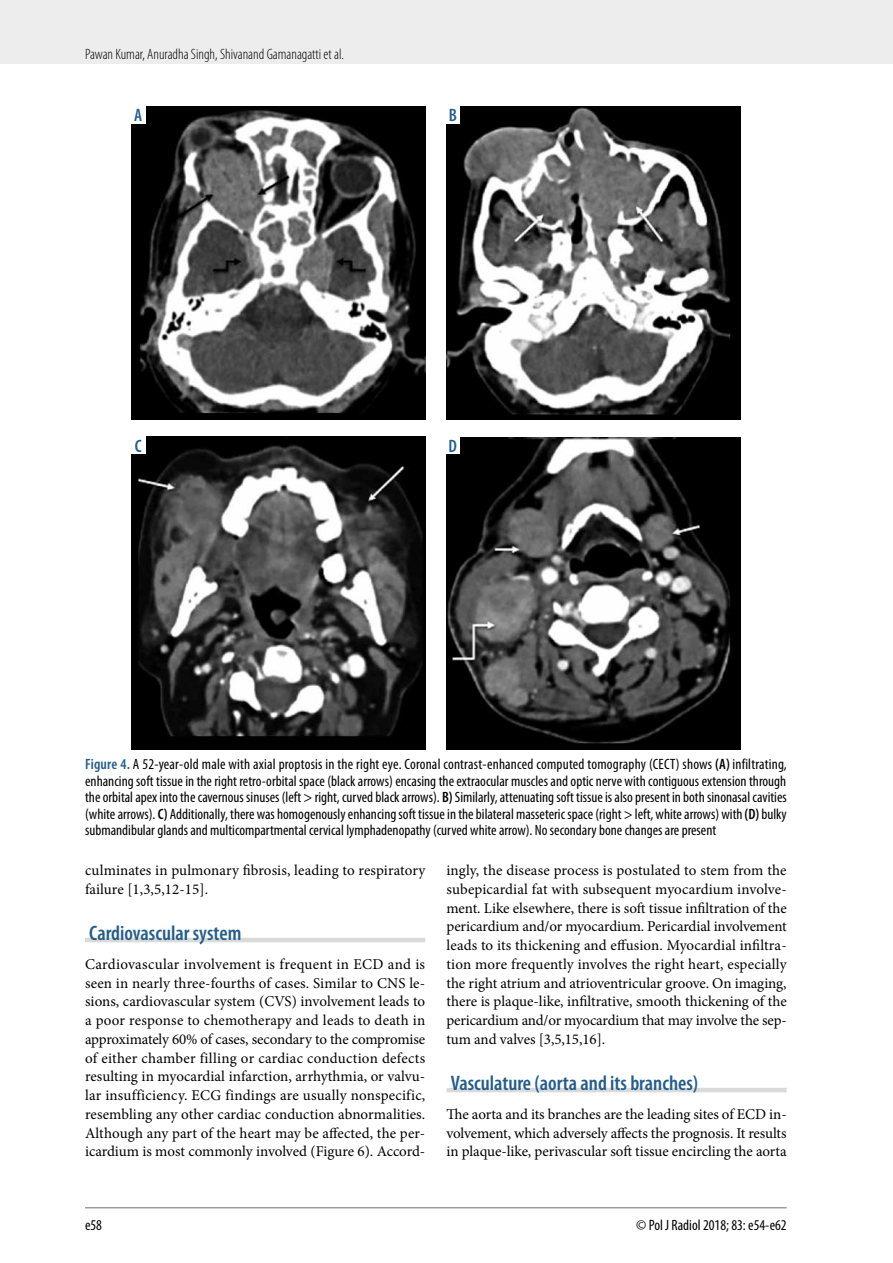
<style>
.page{position:relative;width:893px;height:1263px;background:#fff}
.page>*{position:absolute;margin:0;border:0;box-sizing:border-box;transform-origin:0 0}
.t1{font:600 condensed 21px "Myriad Pro";color:#245d8c}
.t2{font:600 condensed 18px "Myriad Pro";color:#245d8c}
.t3{font:15px/18.8px "Minion Pro";letter-spacing:-.005em;color:#000;text-align:justify}
.t4{font:condensed 15px/16.5px "Myriad Pro";color:#000;text-align:justify}
.t5{font:300 condensed 15px "Myriad Pro";color:#000}
.s1{font-weight:600;color:#245d8c}
.s2{font-weight:600}
</style>
<div class="page">
<div style="left:0;top:0;width:893px;height:64px;background:#ededed"></div>
<hr style="left:85px;top:1207px;width:702px;height:1px;background:#9d9d9c">
<img style="left:132px;top:106px;width:293px;height:313px">
<img style="left:447px;top:106px;width:293px;height:313px">
<img style="left:132px;top:436px;width:293px;height:313px">
<img style="left:447px;top:437px;width:293px;height:312px">
<hr style="left:85px;top:938px;width:340px;height:4px;background:#dadada">
<hr style="left:446px;top:1088px;width:341px;height:4px;background:#dadada">
<div style="left:131px;top:105px;width:15px;height:19px;background:#fff"></div>
<div style="left:131px;top:435px;width:15px;height:19px;background:#fff"></div>
<div style="left:445px;top:105px;width:15px;height:19px;background:#fff"></div>
<div style="left:445px;top:435px;width:15px;height:19px;background:#fff"></div>
<p class="t5" style="left:85px;top:45px;width:260px">Pawan Kumar, Anuradha Singh, Shivanand Gamanagatti et al.</p>
<p class="t2" style="left:134px;top:104px;width:10px">A</p>
<p class="t2" style="left:449px;top:104px;width:10px">B</p>
<p class="t2" style="left:135px;top:435px;width:8px">C</p>
<p class="t2" style="left:448px;top:435px;width:10px">D</p>
<p class="t4" style="left:85px;top:756px;width:703px"><span class="s1">Figure 4.</span> A 52-year-old male with axial proptosis in the right eye. Coronal contrast-enhanced computed tomography (CECT) shows <span class="s2">(A)</span> infiltrating, enhancing soft tissue in the right retro-orbital space (black arrows) encasing the extraocular muscles and optic nerve with contiguous extension through the orbital apex into the cavernous sinuses (left &gt; right, curved black arrows). <span class="s2">B)</span> Similarly, attenuating soft tissue is also present in both sinonasal cavities (white arrows). <span class="s2">C)</span> Additionally, there was homogenously enhancing soft tissue in the bilateral masseteric space (right &gt; left, white arrows) with <span class="s2">(D)</span> bulky submandibular glands and multicompartmental cervical lymphadenopathy (curved white arrow). No secondary bone changes are present</p>
<p class="t3" style="left:85px;top:861px;width:342px">culminates in pulmonary fibrosis, leading to respiratory failure [1,3,5,12-15].</p>
<h1 class="t1" style="left:89px;top:920px;width:154px">Cardiovascular system</h1>
<p class="t3" style="left:85px;top:955px;width:342px">Cardiovascular involvement is frequent in ECD and is seen in nearly three-fourths of cases. Similar to CNS le&shy;sions, cardiovascular system (CVS) involvement leads to a poor response to chemotherapy and leads to death in approximately 60% of cases, secondary to the compromise of either chamber filling or cardiac conduction defects resulting in myocardial infarction, arrhythmia, or valvu&shy;lar insufficiency. ECG findings are usually nonspecific, resembling any other cardiac conduction abnormalities.<br>Although any part of the heart may be affected, the per&shy;icardium is most commonly involved (Figure 6). Accord-</p>
<p class="t3" style="left:446px;top:861px;width:342px">ingly, the disease process is postulated to stem from the subepicardial fat with subsequent myocardium involve&shy;ment. Like elsewhere, there is soft tissue infiltration of the pericardium and/or myocardium. Pericardial involvement leads to its thickening and effusion. Myocardial infiltra&shy;tion more frequently involves the right heart, especially the right atrium and atrioventricular groove. On imaging, there is plaque-like, infiltrative, smooth thickening of the pericardium and/or myocardium that may involve the sep&shy;tum and valves [3,5,15,16].</p>
<h1 class="t1" style="left:451px;top:1070px;width:249px">Vasculature (aorta and its branches)</h1>
<p class="t3" style="left:446px;top:1105px;width:342px">The aorta and its branches are the leading sites of ECD in&shy;volvement, which adversely affects the prognosis. It results in plaque-like, perivascular soft tissue encircling the aorta</p>
<p class="t4" style="left:85px;top:1216px;width:18px">e58</p>
<p class="t4" style="left:636px;top:1216px;width:152px">© Pol J Radiol 2018; 83: e54-e62</p>
</div>
